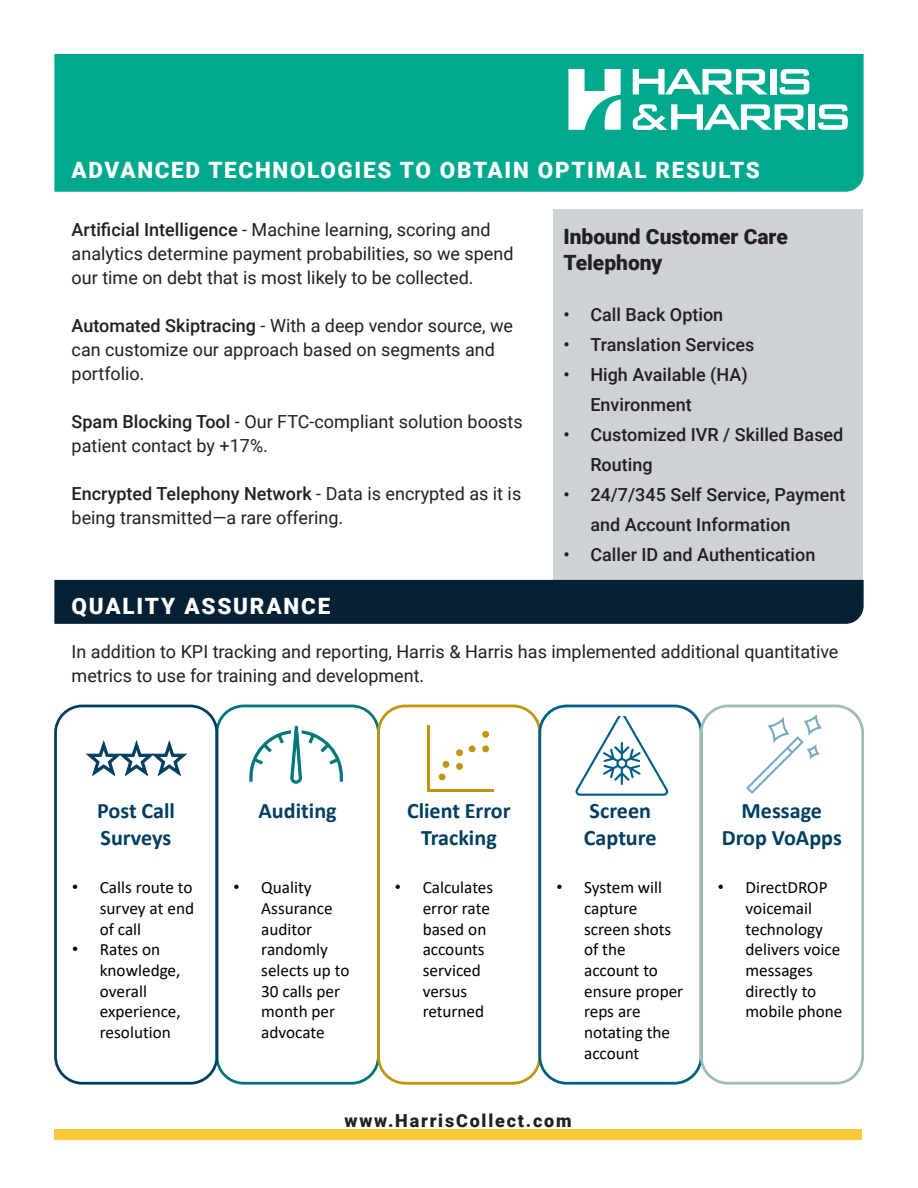
<style>
.page{position:relative;width:918px;height:1188px;background:#fff}
.page>*{position:absolute;margin:0;border:0;box-sizing:border-box;transform-origin:0 0}
.t1{font:900 22.5px "Roboto";letter-spacing:.075em;color:#fff}
.t2{font:700 22.05px/26.5px "Calibri";color:#003e60;text-align:center}
.t3{font:900 21px/25.2px "Roboto";color:#231f20}
.t4{font:18px/24px "Roboto";color:#231f20}
.t5{font:500 18px/30px "Roboto";color:#231f20}
.t6{font:900 18px "Roboto";letter-spacing:.1em;color:#231f20}
.t7{font:17.25px/20.7px "Calibri";color:#000}
.s1{font-weight:500}
.s2{font-family:"Arial"}
</style>
<div class="page">
<div style="left:54px;top:54px;width:810px;height:138px;background:#00a98e"></div>
<div style="left:553px;top:210px;width:310px;height:371px;background:#ced2d6"></div>
<div style="left:54px;top:580px;width:810px;height:44px;background:#051f33"></div>
<div style="left:215px;top:705px;width:165px;height:380px;border:3px solid #00767a;border-radius:27px"></div>
<div style="left:377px;top:705px;width:164px;height:380px;border:3px solid #c0950a;border-radius:27px"></div>
<div style="left:538px;top:705px;width:165px;height:380px;border:3px solid #005f87;border-radius:27px"></div>
<div style="left:700px;top:705px;width:164px;height:380px;border:3px solid #9abfb2;border-radius:27px"></div>
<div style="left:54px;top:705px;width:164px;height:380px;border:3px solid #003e60;border-radius:27px"></div>
<svg style="left:85px;top:740px;width:103px;height:37px"></svg>
<svg style="left:249px;top:725px;width:94px;height:59px"></svg>
<svg style="left:427px;top:725px;width:67px;height:67px"></svg>
<div style="left:482px;top:731px;width:7px;height:7px;border:1px solid #c0950a;border-radius:50%"></div>
<svg style="left:575px;top:717px;width:93px;height:79px"></svg>
<svg style="left:746px;top:715px;width:76px;height:79px"></svg>
<svg style="left:568px;top:69px;width:53px;height:61px"></svg>
<svg style="left:633px;top:69px;width:135px;height:25px"></svg>
<div style="left:770px;top:69px;width:6px;height:25px;background:#fff"></div>
<svg style="left:780px;top:69px;width:29px;height:25px"></svg>
<div style="left:808px;top:104px;width:7px;height:26px;background:#fff"></div>
<svg style="left:818px;top:104px;width:30px;height:26px"></svg>
<svg style="left:633px;top:104px;width:173px;height:26px"></svg>
<div style="left:54px;top:1130px;width:808px;height:10px;background:#fec83d"></div>
<p class="t1" style="left:72px;top:154px;width:690px">ADVANCED TECHNOLOGIES TO OBTAIN OPTIMAL RESULTS</p>
<p class="t4" style="left:72px;top:217px;width:443px"><span class="s1">Artificial Intelligence</span> - Machine learning, scoring and analytics determine payment probabilities, so we spend our time on debt that is most likely to be collected.</p>
<p class="t4" style="left:72px;top:313px;width:443px"><span class="s1">Automated Skiptracing</span> - With a deep vendor source, we can customize our approach based on segments and portfolio.</p>
<p class="t4" style="left:72px;top:409px;width:453px"><span class="s1">Spam Blocking Tool</span> - Our FTC-compliant solution boosts patient contact by +17%.</p>
<p class="t4" style="left:72px;top:481px;width:451px"><span class="s1">Encrypted Telephony Network</span> - Data is encrypted as it is being transmitted—a rare offering.</p>
<p class="t1" style="left:72px;top:590px;width:260px">QUALITY ASSURANCE</p>
<p class="t3" style="left:563px;top:224px;width:226px">Inbound Customer Care<br>Telephony</p>
<p class="t5" style="left:563px;top:299px;width:161px">• Call Back Option</p>
<p class="t5" style="left:563px;top:329px;width:192px">• Translation Services</p>
<p class="t5" style="left:590px;top:359px;width:159px;text-indent:-27px">• High Available (HA)<br>Environment</p>
<p class="t5" style="left:590px;top:419px;width:255px;text-indent:-27px">• Customized IVR / Skilled Based<br>Routing</p>
<p class="t5" style="left:590px;top:479px;width:257px;text-indent:-27px">• 24/7/345 Self Service, Payment and Account Information</p>
<p class="t5" style="left:563px;top:539px;width:253px">• Caller ID and Authentication</p>
<p class="t4" style="left:72px;top:639px;width:768px">In addition to KPI tracking and reporting, Harris &amp; Harris has implemented additional quantitative metrics to use for training and development.</p>
<p class="t2" style="left:97px;top:798px;width:79px;text-align:left">Post Call<br>Surveys</p>
<p class="t7" style="left:100px;top:877px;width:96px;text-align:justify;text-indent:-28px"><span class="s2">•</span> Calls route to survey at end of call</p>
<p class="t7" style="left:100px;top:939px;width:82px;text-indent:-28px"><span class="s2">•</span> Rates on knowledge, overall experience, resolution</p>
<p class="t2" style="left:258px;top:798px;width:80px">Auditing</p>
<p class="t7" style="left:261px;top:877px;width:90px;text-indent:-28px"><span class="s2">•</span> Quality<br>Assurance auditor randomly selects up to<br>30 calls per month per advocate</p>
<p class="t2" style="left:407px;top:798px;width:105px">Client Error<br>Tracking</p>
<p class="t7" style="left:423px;top:877px;width:72px;text-indent:-28px"><span class="s2">•</span> Calculates error rate based on accounts serviced versus returned</p>
<p class="t2" style="left:584px;top:798px;width:74px;text-align:left">Screen<br>Capture</p>
<p class="t7" style="left:584px;top:877px;width:101px;text-indent:-28px"><span class="s2">•</span> System will capture screen shots of the account to ensure proper reps are notating the account</p>
<p class="t6" style="left:345px;top:1108px;width:229px">www.HarrisCollect.com</p>
<p class="t2" style="left:722px;top:798px;width:122px">Message<br>Drop VoApps</p>
<p class="t7" style="left:746px;top:877px;width:98px;text-indent:-28px"><span class="s2">•</span> DirectDROP voicemail technology delivers voice messages directly to mobile phone</p>
</div>
